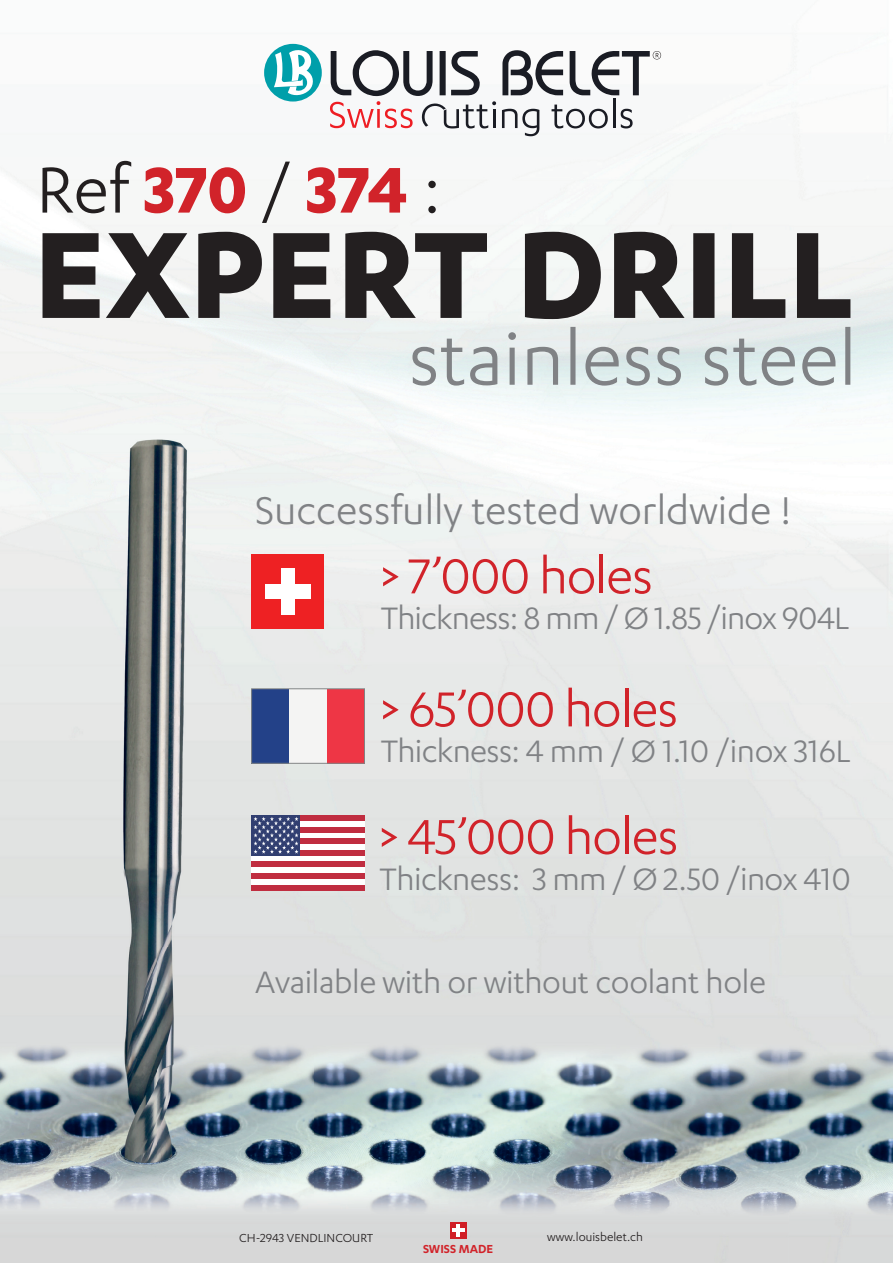
<style>
.page{position:relative;width:893px;height:1263px;background:#fff}
.page>*{position:absolute;margin:0;border:0;box-sizing:border-box;transform-origin:0 0}
.t1{font:700 75px "Karbon";letter-spacing:-.01em;color:#d1232a}
.t2{font:57px "Karbon";letter-spacing:-.02em;color:#d1232a}
.t3{font:45px "Karbon";color:#808285}
.t4{font:36px "Karbon";letter-spacing:-.015em;color:#808285}
.t5{font:13.5px "Karbon";color:#231f20}
.t6{font:600 13.5px "Karbon";color:#d1232a}
.s1{font-weight:400;color:#231f20}
</style>
<div class="page">
<img style="left:0;top:43px;width:893px;height:1220px">
<div style="left:264px;top:44px;width:58px;height:58px;background:#009faa;border-radius:50%"></div>
<svg style="left:274px;top:48px;width:40px;height:49px"></svg>
<svg style="left:330px;top:50px;width:331px;height:86px"></svg>
<div style="left:450px;top:1222px;width:16px;height:16px;background:#d01e25"></div>
<hr style="left:456px;top:1224px;width:4px;height:12px;background:#fff">
<hr style="left:452px;top:1228px;width:12px;height:4px;background:#fff">
<div style="left:251px;top:554px;width:73px;height:75px;background:#ee2123"></div>
<div style="left:265px;top:585px;width:45px;height:14px;background:#fff"></div>
<div style="left:281px;top:568px;width:13px;height:47px;background:#fff"></div>
<div style="left:252px;top:689px;width:38px;height:74px;background:#234188"></div>
<div style="left:289px;top:689px;width:38px;height:74px;background:#f4f4f3"></div>
<div style="left:327px;top:689px;width:38px;height:74px;background:#ee3645"></div>
<div style="left:251px;top:689px;width:114px;height:74px;border:1px solid #818485"></div>
<div style="left:251px;top:815px;width:114px;height:75px;background:#fff"></div>
<div style="left:251px;top:815px;width:114px;height:6px;background:#c02d40"></div>
<div style="left:251px;top:827px;width:114px;height:6px;background:#c02d40"></div>
<div style="left:251px;top:838px;width:114px;height:6px;background:#c02d40"></div>
<div style="left:251px;top:850px;width:114px;height:6px;background:#c02d40"></div>
<div style="left:251px;top:861px;width:114px;height:6px;background:#c02d40"></div>
<div style="left:251px;top:873px;width:114px;height:6px;background:#c02d40"></div>
<div style="left:251px;top:885px;width:114px;height:5px;background:#c02d40"></div>
<div style="left:251px;top:815px;width:49px;height:41px;background:#313f71"></div>
<svg style="left:254px;top:817px;width:44px;height:37px"></svg>
<svg style="left:412px;top:327px;width:438px;height:59px;background:#ced6d7"></svg>
<svg style="left:43px;top:232px;width:807px;height:87px"></svg>
<h1 class="t1" style="left:36px;top:147px;width:406px"><span class="s1">Ref</span> 370 <span class="s1">/</span> 374 <span class="s1">:</span></h1>
<p class="t3" style="left:255px;top:485px;width:538px">Successfully tested worldwide !</p>
<h2 class="t2" style="left:381px;top:545px;width:274px">&gt; 7’000 holes</h2>
<p class="t4" style="left:381px;top:599px;width:470px">Thickness: 8 mm / Ø 1.85 /inox 904L</p>
<h2 class="t2" style="left:381px;top:678px;width:299px">&gt; 65’000 holes</h2>
<p class="t4" style="left:381px;top:732px;width:471px">Thickness: 4 mm / Ø 1.10 /inox 316L</p>
<h2 class="t2" style="left:379px;top:805px;width:301px">&gt; 45’000 holes</h2>
<p class="t4" style="left:379px;top:859px;width:473px">Thickness: 3 mm / Ø 2.50 /inox 410</p>
<p class="t4" style="left:255px;top:962px;width:512px">Available with or without coolant hole</p>
<p class="t5" style="left:239px;top:1230px;width:136px">CH-2943 VENDLINCOURT</p>
<p class="t5" style="left:547px;top:1230px;width:97px">www.louisbelet.ch</p>
<p class="t6" style="left:423px;top:1241px;width:72px">SWISS MADE</p>
</div>
